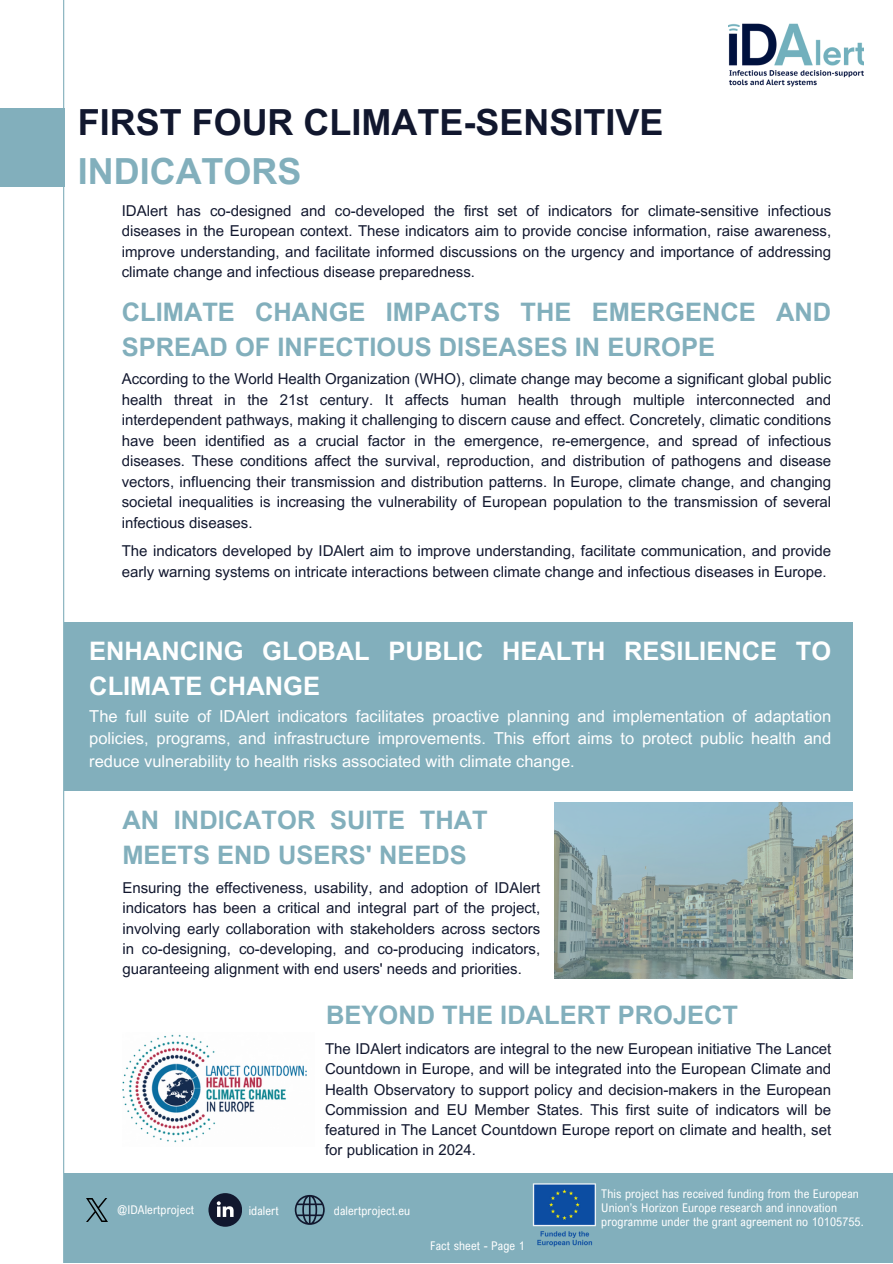
<style>
.page{position:relative;width:893px;height:1264px;background:#fff}
.page>*{position:absolute;margin:0;border:0;box-sizing:border-box;transform-origin:0 0}
.t1{font:700 36px "Arial MT Pro";color:#11172e}
.t2{font:700 36px "Arial MT Pro";color:#82afbc}
.t3{font:700 25.5px/34.8px "Arial MT Pro";color:#82afbc}
.t4{font:700 25.5px/34.8px "Arial MT Pro";color:#fff}
.t5{font:16.5px/22.5px "Arial MT Pro";color:#fff;text-align:justify}
.t6{font:15px/20.2px "Arial MT Pro";color:#11172e;text-align:justify}
.t7{font:12px/14px "Arial Nova Cond";letter-spacing:.01em;color:#fff}
</style>
<div class="page">
<img style="left:728px;top:23px;width:135px;height:64px">
<hr style="left:63px;top:0;width:1px;height:1262px;background:#82afbc">
<div style="left:64px;top:1173px;width:828px;height:89px;background:#82afbc"></div>
<div style="left:208px;top:1193px;width:34px;height:33px;background:#11172e;border-radius:50%"></div>
<div style="left:0;top:108px;width:64px;height:78px;background:#82afbc"></div>
<div style="left:64px;top:623px;width:788px;height:168px;background:#82afbc"></div>
<svg style="left:554px;top:802px;width:298px;height:177px;background:#8ea5a4"></svg>
<img style="left:122px;top:1034px;width:185px;height:109px">
<svg style="left:294px;top:1195px;width:31px;height:30px"></svg>
<img style="left:86px;top:1198px;width:22px;height:23px">
<img style="left:532px;top:1183px;width:64px;height:64px">
<svg style="left:213px;top:1197px;width:24px;height:20px"></svg>
<p class="t1" style="left:78px;top:109px;width:587px">FIRST FOUR CLIMATE-SENSITIVE</p>
<p class="t2" style="left:78px;top:158px;width:225px">INDICATORS</p>
<p class="t6" style="left:122px;top:203px;width:711px">IDAlert has co-designed and co-developed the first set of indicators for climate-sensitive infectious diseases in the European context. These indicators aim to provide concise information, raise awareness, improve understanding, and facilitate informed discussions on the urgency and importance of addressing climate change and infectious disease preparedness.</p>
<p class="t3" style="left:122px;top:298px;width:711px">CLIMATE CHANGE IMPACTS THE EMERGENCE AND<br>SPREAD OF INFECTIOUS DISEASES IN EUROPE</p>
<p class="t6" style="left:122px;top:371px;width:711px">According to the World Health Organization (WHO), climate change may become a significant global public health threat in the 21st century. It affects human health through multiple interconnected and interdependent pathways, making it challenging to discern cause and effect. Concretely, climatic conditions have been identified as a crucial factor in the emergence, re-emergence, and spread of infectious diseases. These conditions affect the survival, reproduction, and distribution of pathogens and disease vectors, influencing their transmission and distribution patterns. In Europe, climate change, and changing societal inequalities is increasing the vulnerability of European population to the transmission of several infectious diseases.</p>
<p class="t6" style="left:122px;top:542px;width:711px">The indicators developed by IDAlert aim to improve understanding, facilitate communication, and provide early warning systems on intricate interactions between climate change and infectious diseases in Europe.</p>
<p class="t4" style="left:89px;top:637px;width:743px">ENHANCING GLOBAL PUBLIC HEALTH RESILIENCE TO<br>CLIMATE CHANGE</p>
<p class="t5" style="left:89px;top:707px;width:743px">The full suite of IDAlert indicators facilitates proactive planning and implementation of adaptation policies, programs, and infrastructure improvements. This effort aims to protect public health and reduce vulnerability to health risks associated with climate change.</p>
<p class="t3" style="left:122px;top:805px;width:367px">AN INDICATOR SUITE THAT<br>MEETS END USERS' NEEDS</p>
<p class="t6" style="left:122px;top:879px;width:419px">Ensuring the effectiveness, usability, and adoption of IDAlert indicators has been a critical and integral part of the project, involving early collaboration with stakeholders across sectors in co-designing, co-developing, and co-producing indicators, guaranteeing alignment with end users' needs and priorities.</p>
<p class="t3" style="left:326px;top:1000px;width:413px">BEYOND THE IDALERT PROJECT</p>
<p class="t7" style="left:118px;top:1202px;width:78px">@IDAlertproject</p>
<p class="t6" style="left:325px;top:1040px;width:507px">The IDAlert indicators are integral to the new European initiative The Lancet Countdown in Europe, and will be integrated into the European Climate and Health Observatory to support policy and decision-makers in the European Commission and EU Member States. This first suite of indicators will be featured in The Lancet Countdown Europe report on climate and health, set for publication in 2024.</p>
<p class="t7" style="left:249px;top:1203px;width:32px">idalert</p>
<p class="t7" style="left:331px;top:1203px;width:80px">idalertproject.eu</p>
<p class="t7" style="left:430px;top:1238px;width:96px">Fact sheet - Page 1</p>
<p class="t7" style="left:601px;top:1186px;width:264px">This project has received funding from the European<br>Union’s Horizon Europe research and innovation programme under the grant agreement no 10105755.</p>
</div>
